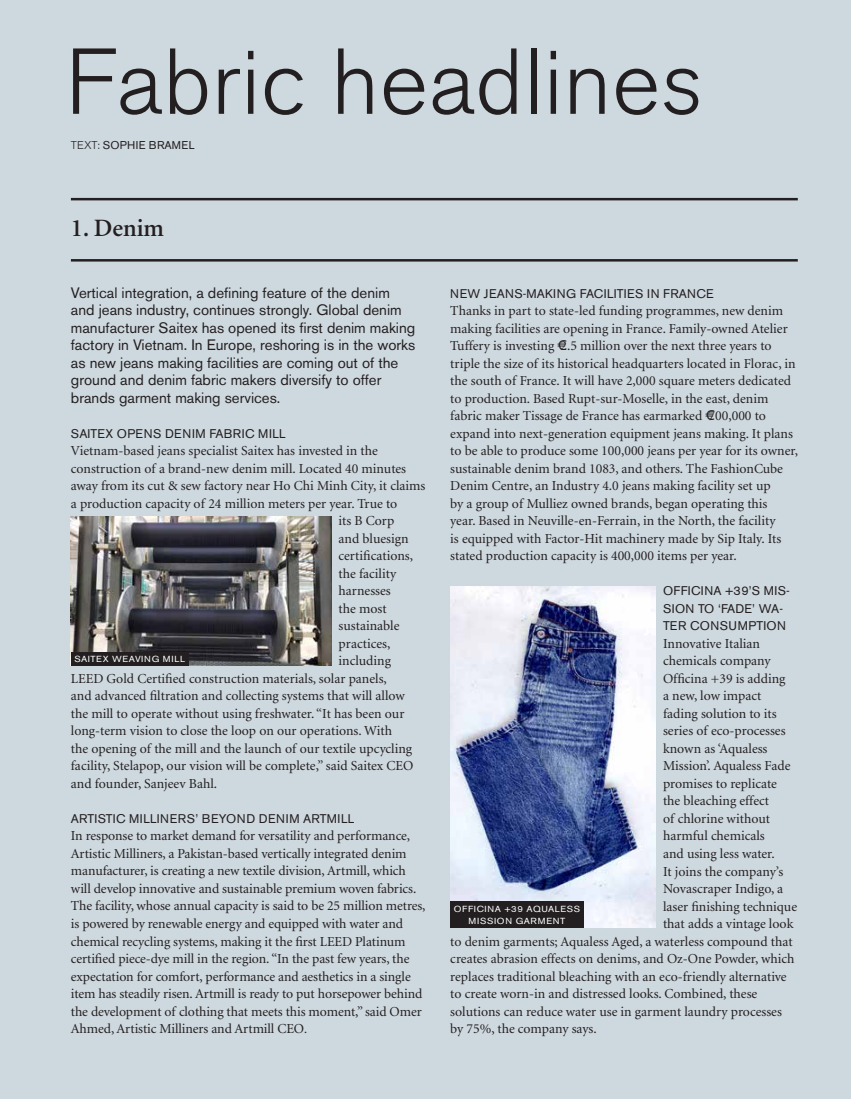
<style>
.page{position:relative;width:851px;height:1099px;background:#fff}
.page>*{position:absolute;margin:0;border:0;box-sizing:border-box;transform-origin:0 0}
.t1{font:300 92.5px "Akzidenz Grotesk BE";letter-spacing:.005em;color:#231f20}
.t2{font:600 25px "Minion";color:#231f20}
.t3{font:15px/17.5px "Akzidenz Grotesk BE";color:#231f20}
.t4{font:13.75px/17.5px "Minion";color:#231f20}
.t5{font:12.5px/17.5px "Akzidenz Grotesk BE";letter-spacing:.03em;color:#231f20}
.t6{font:11.25px "Akzidenz Grotesk BE";letter-spacing:.03em;color:#231f20}
.t7{font:8.75px/12.5px "Akzidenz Grotesk BE";letter-spacing:.07em;color:#fff;text-align:center;scale:1.09 1}
.t8{font:8.75px "Akzidenz Grotesk BE";letter-spacing:.05em;color:#fff;scale:1.09 1}
.s1{font-weight:300}
.s2{font-size:12.5px}
</style>
<div class="page">
<div style="left:0;top:0;width:850px;height:1098px;background:#ced8df"></div>
<hr style="left:71px;top:198px;width:726px;height:2px;background:#231f20">
<hr style="left:71px;top:259px;width:726px;height:2px;background:#231f20">
<img style="left:71px;top:516px;width:260px;height:149px">
<img style="left:450px;top:586px;width:206px;height:341px">
<div style="left:71px;top:652px;width:118px;height:13px;background:#231f20"></div>
<div style="left:450px;top:901px;width:133px;height:26px;background:#231f20"></div>
<h1 class="t1" style="left:66px;top:30px;width:639px">Fabric headlines</h1>
<p class="t6" style="left:71px;top:138px;width:125px"><span class="s1">TEXT:</span> SOPHIE BRAMEL</p>
<h2 class="t2" style="left:71px;top:215px;width:95px">1. Denim</h2>
<p class="t3" style="left:71px;top:284px;width:346px">Vertical integration, a defining feature of the denim and jeans industry, continues strongly. Global denim manufacturer Saitex has opened its first denim making factory in Vietnam. In Europe, reshoring is in the works as new jeans making facilities are coming out of the ground and denim fabric makers diversify to offer brands garment making services.</p>
<p class="t5" style="left:71px;top:424px;width:216px">SAITEX OPENS DENIM FABRIC MILL</p>
<p class="t4" style="left:71px;top:442px;width:308px">Vietnam-based jeans specialist Saitex has invested in the</p>
<p class="t4" style="left:71px;top:460px;width:337px">construction of a brand-new denim mill. Located 40 minutes</p>
<p class="t4" style="left:71px;top:477px;width:356px">away from its cut &amp; sew factory near Ho Chi Minh City, it claims</p>
<p class="t4" style="left:71px;top:495px;width:328px">a production capacity of 24 million meters per year. True to</p>
<p class="t4" style="left:338px;top:512px;width:57px">its B Corp</p>
<p class="t4" style="left:338px;top:530px;width:72px">and bluesign</p>
<p class="t4" style="left:338px;top:547px;width:76px">certifications,</p>
<p class="t4" style="left:338px;top:565px;width:59px">the facility</p>
<p class="t4" style="left:338px;top:582px;width:54px">harnesses</p>
<p class="t4" style="left:338px;top:600px;width:50px">the most</p>
<p class="t4" style="left:338px;top:617px;width:62px">sustainable</p>
<p class="t4" style="left:338px;top:635px;width:53px">practices,</p>
<p class="t4" style="left:338px;top:652px;width:54px">including</p>
<p class="t4" style="left:71px;top:670px;width:317px">LEED Gold Certified construction materials, solar panels,</p>
<p class="t4" style="left:71px;top:687px;width:335px">and advanced filtration and collecting systems that will allow</p>
<p class="t4" style="left:71px;top:705px;width:335px">the mill to operate without using freshwater. “It has been our</p>
<p class="t4" style="left:71px;top:722px;width:322px">long-term vision to close the loop on our operations. With</p>
<p class="t4" style="left:71px;top:740px;width:343px">the opening of the mill and the launch of our textile upcycling</p>
<p class="t4" style="left:71px;top:757px;width:344px">facility, Stelapop, our vision will be complete,” said Saitex CEO</p>
<p class="t4" style="left:71px;top:775px;width:148px">and founder, Sanjeev Bahl.</p>
<p class="t5" style="left:71px;top:809px;width:285px">ARTISTIC MILLINERS’ BEYOND DENIM ARTMILL</p>
<p class="t4" style="left:71px;top:827px;width:356px">In response to market demand for versatility and performance, Artistic Milliners, a Pakistan-based vertically integrated denim manufacturer, is creating a new textile division, Artmill, which will develop innovative and sustainable premium woven fabrics.<br>The facility, whose annual capacity is said to be 25 million metres, is powered by renewable energy and equipped with water and chemical recycling systems, making it the first LEED Platinum certified piece-dye mill in the region. “In the past few years, the expectation for comfort, performance and aesthetics in a single item has steadily risen. Artmill is ready to put horsepower behind the development of clothing that meets this moment,” said Omer Ahmed, Artistic Milliners and Artmill CEO<span class="s2">.</span></p>
<p class="t8" style="left:74px;top:653px;width:103px">SAITEX WEAVING MILL</p>
<p class="t5" style="left:450px;top:284px;width:265px">NEW JEANS-MAKING FACILITIES IN FRANCE</p>
<p class="t4" style="left:450px;top:302px;width:349px">Thanks in part to state-led funding programmes, new denim making facilities are opening in France. Family-owned Atelier Tuffery is investing €2.5 million over the next three years to triple the size of its historical headquarters located in Florac, in the south of France. It will have 2,000 square meters dedicated to production. Based Rupt-sur-Moselle, in the east, denim fabric maker Tissage de France has earmarked €700,000 to expand into next-generation equipment jeans making. It plans to be able to produce some 100,000 jeans per year for its owner, sustainable denim brand 1083, and others. The FashionCube Denim Centre, an Industry 4.0 jeans making facility set up<br>by a group of Mulliez owned brands, began operating this<br>year. Based in Neuville-en-Ferrain, in the North, the facility<br>is equipped with Factor-Hit machinery made by Sip Italy. Its stated production capacity is 400,000 items per year.</p>
<p class="t5" style="left:663px;top:582px;width:128px">OFFICINA +39’S MIS-<br>SION TO ‘FADE’ WA-<br>TER CONSUMPTION</p>
<p class="t4" style="left:663px;top:635px;width:98px">Innovative Italian</p>
<p class="t4" style="left:663px;top:652px;width:109px">chemicals company</p>
<p class="t4" style="left:663px;top:670px;width:124px">Officina +39 is adding</p>
<p class="t4" style="left:663px;top:687px;width:100px">a new, low impact</p>
<p class="t4" style="left:663px;top:705px;width:115px">fading solution to its</p>
<p class="t4" style="left:663px;top:722px;width:124px">series of eco-processes</p>
<p class="t4" style="left:663px;top:740px;width:106px">known as ‘Aqualess</p>
<p class="t4" style="left:663px;top:757px;width:129px">Mission’. Aqualess Fade</p>
<p class="t4" style="left:663px;top:775px;width:115px">promises to replicate</p>
<p class="t4" style="left:663px;top:792px;width:108px">the bleaching effect</p>
<p class="t4" style="left:663px;top:810px;width:109px">of chlorine without</p>
<p class="t4" style="left:663px;top:827px;width:103px">harmful chemicals</p>
<p class="t4" style="left:663px;top:845px;width:113px">and using less water.</p>
<p class="t4" style="left:663px;top:862px;width:122px">It joins the company’s</p>
<p class="t4" style="left:663px;top:880px;width:122px">Novascraper Indigo, a</p>
<p class="t4" style="left:663px;top:897px;width:136px">laser finishing technique</p>
<p class="t4" style="left:663px;top:915px;width:132px">that adds a vintage look</p>
<p class="t4" style="left:450px;top:932px;width:344px">to denim garments; Aqualess Aged, a waterless compound that</p>
<p class="t4" style="left:450px;top:950px;width:345px">creates abrasion effects on denims, and Oz-One Powder, which</p>
<p class="t4" style="left:450px;top:967px;width:338px">replaces traditional bleaching with an eco-friendly alternative</p>
<p class="t4" style="left:450px;top:985px;width:308px">to create worn-in and distressed looks. Combined, these</p>
<p class="t4" style="left:450px;top:1002px;width:333px">solutions can reduce water use in garment laundry processes</p>
<p class="t4" style="left:450px;top:1020px;width:148px">by 75%, the company says.</p>
<p class="t7" style="left:453px;top:902px;width:117px">OFFICINA +39 AQUALESS<br>MISSION GARMENT</p>
</div>
